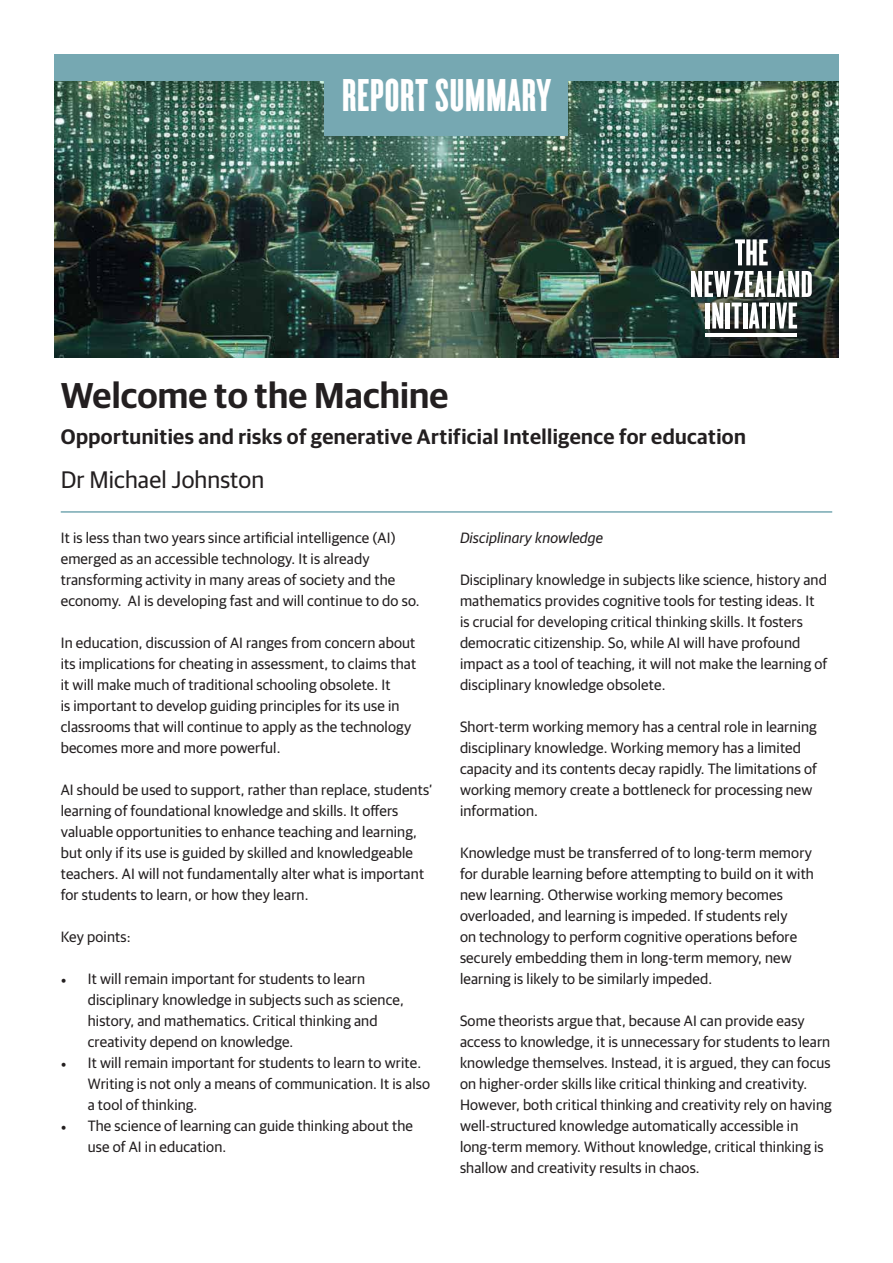
<style>
.page{position:relative;width:893px;height:1263px;background:#fff}
.page>*{position:absolute;margin:0;border:0;box-sizing:border-box;transform-origin:0 0}
.t1{font:48px "Cyclone Background";letter-spacing:.02em;color:#fff}
.t2{font:600 36px "Guardian Sans";letter-spacing:.005em;color:#231f20}
.t3{font:24px "Guardian Sans";letter-spacing:.005em;color:#231f20}
.t4{font:600 21px "Guardian Sans";letter-spacing:.02em;color:#231f20}
.t5{font:15px/21px "Guardian Sans";letter-spacing:.01em;color:#231f20}
.t6{font:italic 15px "Guardian Sans";letter-spacing:.01em;color:#231f20}
.s1{font-family:"Minion Pro"}
</style>
<div class="page">
<hr style="left:61px;top:511px;width:771px;height:2px;background:#76a8b2">
<img style="left:54px;top:81px;width:785px;height:276px">
<div style="left:685px;top:233px;width:139px;height:116px;background:#231f20;opacity:.75"></div>
<svg style="left:735px;top:239px;width:33px;height:26px"></svg>
<svg style="left:691px;top:271px;width:121px;height:26px"></svg>
<hr style="left:706px;top:333px;width:91px;height:4px;background:#fff">
<hr style="left:706px;top:303px;width:4px;height:25px;background:#fff">
<svg style="left:712px;top:303px;width:11px;height:25px"></svg>
<hr style="left:726px;top:303px;width:4px;height:25px;background:#fff">
<svg style="left:732px;top:303px;width:9px;height:25px"></svg>
<hr style="left:743px;top:303px;width:4px;height:25px;background:#fff">
<svg style="left:749px;top:303px;width:20px;height:25px"></svg>
<div style="left:770px;top:303px;width:5px;height:25px;background:#fff"></div>
<svg style="left:776px;top:303px;width:21px;height:25px"></svg>
<div style="left:54px;top:54px;width:785px;height:27px;background:#76a8b2"></div>
<div style="left:325px;top:54px;width:243px;height:81px;background:#76a8b2"></div>
<p class="t1" style="left:342px;top:68px;width:210px">REPORT SUMMARY</p>
<p class="t2" style="left:61px;top:369px;width:389px">Welcome to the Machine</p>
<p class="t4" style="left:61px;top:421px;width:687px">Opportunities and risks of generative Artificial Intelligence for education</p>
<p class="t3" style="left:61px;top:462px;width:205px">Dr Michael Johnston</p>
<p class="t5" style="left:61px;top:527px;width:360px">It is less than two years since artificial intelligence (AI) emerged as an accessible technology. It is already transforming activity in many areas of society and the economy. AI is developing fast and will continue to do so.</p>
<p class="t5" style="left:61px;top:632px;width:357px">In education, discussion of AI ranges from concern about its implications for cheating in assessment, to claims that it will make much of traditional schooling obsolete. It<br>is important to develop guiding principles for its use in classrooms that will continue to apply as the technology becomes more and more powerful.</p>
<p class="t5" style="left:61px;top:779px;width:373px">AI should be used to support, rather than replace, students’ learning of foundational knowledge and skills. It offers valuable opportunities to enhance teaching and learning, but only if its use is guided by skilled and knowledgeable teachers. AI will not fundamentally alter what is important for students to learn, or how they learn.</p>
<p class="t5" style="left:61px;top:926px;width:71px">Key points:</p>
<p class="t5" style="left:88px;top:968px;width:317px;text-indent:-27px"><span class="s1">•</span> It will remain important for students to learn disciplinary knowledge in subjects such as science, history, and mathematics. Critical thinking and creativity depend on knowledge.</p>
<p class="t5" style="left:88px;top:1052px;width:344px;text-indent:-27px"><span class="s1">•</span> It will remain important for students to learn to write.<br>Writing is not only a means of communication. It is also a tool of thinking.</p>
<p class="t5" style="left:88px;top:1115px;width:327px;text-indent:-27px"><span class="s1">•</span> The science of learning can guide thinking about the use of AI in education.</p>
<p class="t6" style="left:460px;top:527px;width:144px">Disciplinary knowledge</p>
<p class="t5" style="left:460px;top:569px;width:369px">Disciplinary knowledge in subjects like science, history and mathematics provides cognitive tools for testing ideas. It is crucial for developing critical thinking skills. It fosters democratic citizenship. So, while AI will have profound impact as a tool of teaching, it will not make the learning of disciplinary knowledge obsolete.</p>
<p class="t5" style="left:460px;top:716px;width:358px">Short-term working memory has a central role in learning disciplinary knowledge. Working memory has a limited capacity and its contents decay rapidly. The limitations of working memory create a bottleneck for processing new information.</p>
<p class="t5" style="left:460px;top:842px;width:355px">Knowledge must be transferred of to long-term memory for durable learning before attempting to build on it with new learning. Otherwise working memory becomes overloaded, and learning is impeded. If students rely<br>on technology to perform cognitive operations before securely embedding them in long-term memory, new learning is likely to be similarly impeded.</p>
<p class="t5" style="left:460px;top:1010px;width:373px">Some theorists argue that, because AI can provide easy access to knowledge, it is unnecessary for students to learn knowledge themselves. Instead, it is argued, they can focus on higher-order skills like critical thinking and creativity.<br>However, both critical thinking and creativity rely on having well-structured knowledge automatically accessible in long-term memory. Without knowledge, critical thinking is shallow and creativity results in chaos.</p>
</div>
